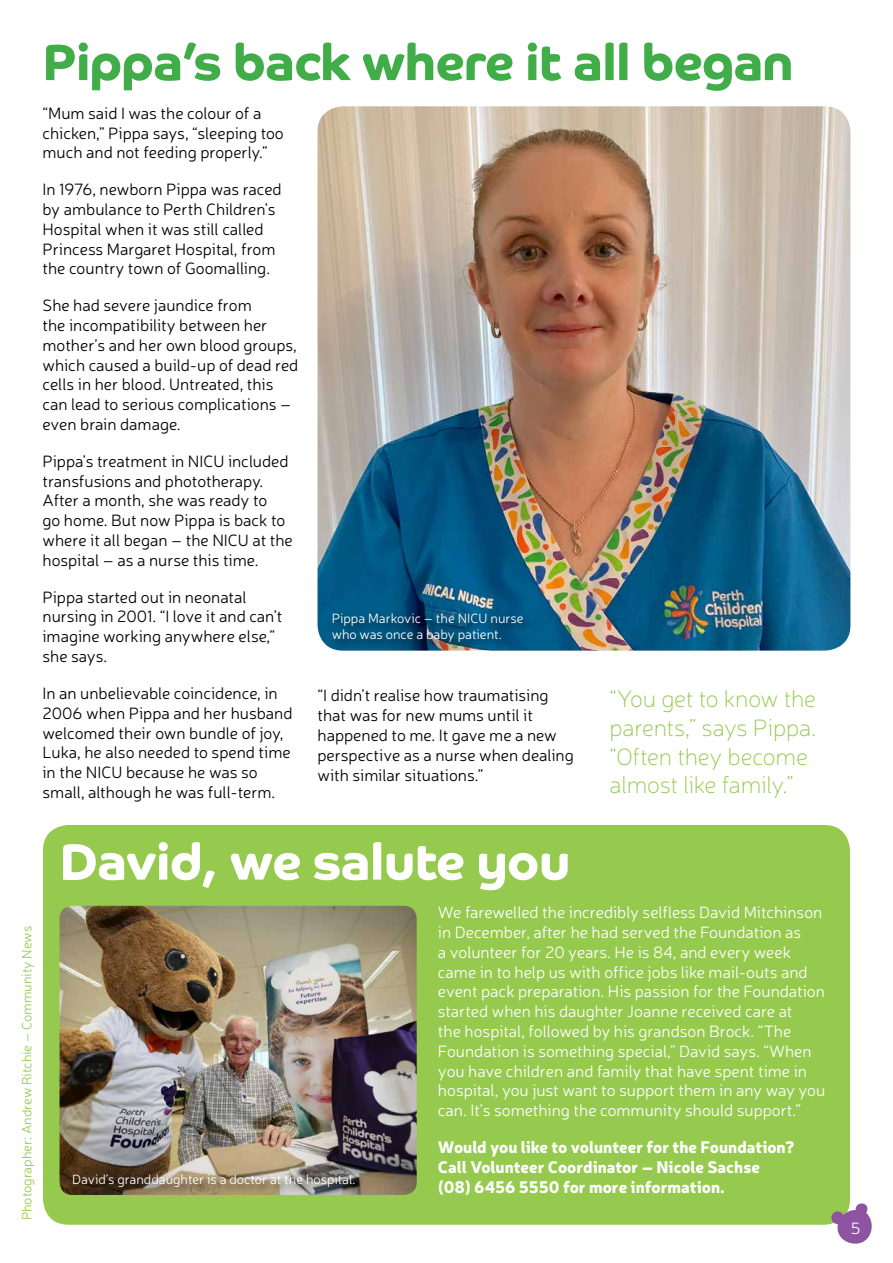
<style>
.page{position:relative;width:893px;height:1263px;background:#fff}
.page>*{position:absolute;margin:0;border:0;box-sizing:border-box;transform-origin:0 0}
.t1{font:700 51px "Co Headline";letter-spacing:-.01em;color:#41ad49}
.t2{font:700 51px "Co Headline";letter-spacing:-.01em;color:#fff}
.t3{font:100 24px/28.8px "Neris";letter-spacing:-.01em;color:#96ca4f}
.t4{font:300 16.5px/19.8px "Neris";color:#000}
.t5{font:300 16.5px/19.8px "Neris";color:#fff}
.t6{font:900 16.5px/19.8px "Neris";color:#fff}
.t7{font:300 13.5px/16.2px "Neris";color:#fff}
.t8{font:300 13.5px "Neris";color:#96ca4f}
</style>
<div class="page">
<div style="left:43px;top:825px;width:807px;height:400px;background:#96ca4f;border-radius:26px"></div>
<img style="left:60px;top:906px;width:357px;height:289px">
<img style="left:317px;top:106px;width:533px;height:545px">
<div style="left:329px;top:610px;width:205px;height:43px;background:#000;opacity:.75"></div>
<svg style="left:830px;top:1203px;width:42px;height:41px"></svg>
<div style="left:70px;top:1171px;width:296px;height:27px;background:#000;opacity:.85"></div>
<h1 class="t1" style="left:43px;top:33px;width:752px">Pippa’s back where it all began</h1>
<p class="t4" style="left:43px;top:103px;width:243px">“Mum said I was the colour of a chicken,” Pippa says, “sleeping too much and not feeding properly.”</p>
<p class="t4" style="left:43px;top:179px;width:241px">In 1976, newborn Pippa was raced by ambulance to Perth Children’s<br>Hospital when it was still called<br>Princess Margaret Hospital, from the country town of Goomalling.</p>
<p class="t4" style="left:43px;top:295px;width:257px">She had severe jaundice from<br>the incompatibility between her mother’s and her own blood groups, which caused a build-up of dead red cells in her blood. Untreated, this can lead to serious complications – even brain damage.</p>
<p class="t4" style="left:43px;top:451px;width:252px">Pippa’s treatment in NICU included transfusions and phototherapy.<br>After a month, she was ready to<br>go home. But now Pippa is back to where it all began – the NICU at the hospital – as a nurse this time.</p>
<p class="t4" style="left:43px;top:586px;width:242px">Pippa started out in neonatal nursing in 2001. “I love it and can’t imagine working anywhere else,” she says.</p>
<p class="t4" style="left:43px;top:683px;width:252px">In an unbelievable coincidence, in<br>2006 when Pippa and her husband welcomed their own bundle of joy,<br>Luka, he also needed to spend time in the NICU because he was so small, although he was full-term.</p>
<p class="t4" style="left:317px;top:685px;width:258px">“I didn’t realise how traumatising that was for new mums until it happened to me. It gave me a new perspective as a nurse when dealing with similar situations.”</p>
<h2 class="t3" style="left:609px;top:684px;width:208px">“You get to know the parents,” says Pippa. “Often they become almost like family.”</h2>
<p class="t7" style="left:332px;top:609px;width:193px">Pippa Markovic – the NICU nurse who was once a baby patient.</p>
<p class="t8" style="left:18px;top:1220px;width:296px;rotate:-90deg">Photographer: Andrew Ritchie – Community News</p>
<h1 class="t2" style="left:60px;top:832px;width:512px">David, we salute you</h1>
<p class="t7" style="left:72px;top:1171px;width:285px">David’s granddaughter is a doctor at the hospital.</p>
<p class="t5" style="left:438px;top:902px;width:389px">We farewelled the incredibly selfless David Mitchinson in December, after he had served the Foundation as<br>a volunteer for 20 years. He is 84, and every week came in to help us with office jobs like mail-outs and event pack preparation. His passion for the Foundation started when his daughter Joanne received care at<br>the hospital, followed by his grandson Brock. “The Foundation is something special,” David says. “When you have children and family that have spent time in hospital, you just want to support them in any way you can. It’s something the community should support.”</p>
<p class="t6" style="left:438px;top:1136px;width:358px">Would you like to volunteer for the Foundation?<br>Call Volunteer Coordinator – Nicole Sachse (08) 6456 5550 for more information.</p>
<p class="t5" style="left:851px;top:1217px;width:11px">5</p>
</div>
